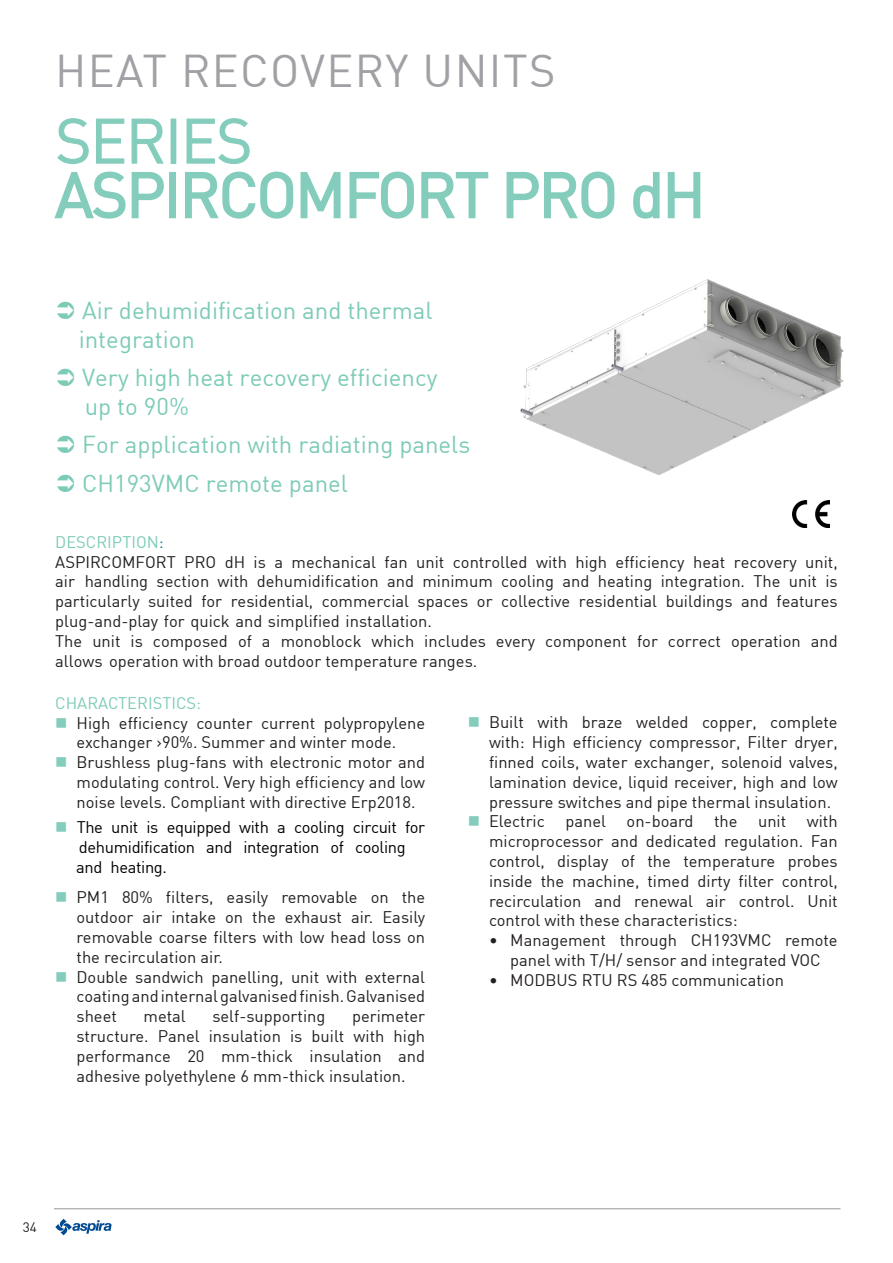
<style>
.page{position:relative;width:893px;height:1263px;background:#fff}
.page>*{position:absolute;margin:0;border:0;box-sizing:border-box;transform-origin:0 0}
.t1{font:61.8px "DIN";letter-spacing:-.025em;color:#84cdbc}
.t2{font:45px "DIN";letter-spacing:.03em;color:#a0a1a5}
.t3{font:24px/28.8px "DIN";color:#7ccbb7}
.Set_VMC{font:16.5px/19.8px "DIN";color:#231f20;text-align:justify}
.t4{font:16.5px/19.8px "DIN";letter-spacing:-.025em;color:#000;text-align:justify}
.Set_INDUSTRIALE{font:16.5px "DIN";color:#7ccbb7}
.t5{font:13.5px "DIN";color:#231f20}
.s1{color:#7ccbb7}
.s2{color:#008797}
.s3{color:#fff}
</style>
<div class="page">
<hr style="left:54px;top:1208px;width:786px;height:1px;background:#939598">
<svg style="left:55px;top:1219px;width:57px;height:16px"></svg>
<svg style="left:57px;top:118px;width:32px;height:46px"></svg>
<svg style="left:96px;top:118px;width:29px;height:46px"></svg>
<svg style="left:131px;top:118px;width:33px;height:46px"></svg>
<div style="left:171px;top:119px;width:5px;height:44px;border:1px solid #84cdbc"></div>
<svg style="left:186px;top:118px;width:64px;height:46px"></svg>
<svg style="left:54px;top:171px;width:110px;height:48px"></svg>
<div style="left:169px;top:172px;width:7px;height:46px;border:2px solid #84cdbc"></div>
<svg style="left:185px;top:171px;width:156px;height:48px"></svg>
<svg style="left:349px;top:171px;width:140px;height:48px"></svg>
<svg style="left:506px;top:171px;width:109px;height:48px"></svg>
<svg style="left:633px;top:172px;width:27px;height:47px"></svg>
<svg style="left:667px;top:172px;width:34px;height:47px"></svg>
<img style="left:792px;top:505px;width:38px;height:22px">
<img style="left:520px;top:279px;width:324px;height:226px">
<p class="t2" style="left:55px;top:43px;width:502px">HEAT RECOVERY UNITS</p>
<p class="t1" style="left:55px;top:102px;width:199px">SERIES</p>
<p class="t1" style="left:55px;top:156px;width:652px">ASPIRCOMFORT PRO dH</p>
<p class="t3" style="left:79px;top:296px;width:355px">Air dehumidification and thermal integration</p>
<p class="t3" style="left:82px;top:363px;width:357px">Very high heat recovery efficiency up to 90%</p>
<p class="t3" style="left:82px;top:425px;width:390px;line-height:38.2px">For application with radiating panels<br>CH193VMC remote panel</p>
<p class="Set_VMC" style="left:55px;top:532px;width:784px;text-align:left"><span class="s1">DESCRIPTION</span><span class="s2">:<br></span>ASPIRCOMFORT PRO dH is a mechanical fan unit controlled with high efficiency heat recovery unit, air handling section with dehumidification and minimum cooling and heating integration. The unit is particularly suited for residential, commercial spaces or collective residential buildings and features plug-and-play for quick and simplified installation.<br>The unit is composed of a monoblock which includes every component for correct operation and allows operation with broad outdoor temperature ranges.</p>
<p class="Set_INDUSTRIALE" style="left:55px;top:693px;width:147px">CHARACTERISTICS:</p>
<p class="Set_VMC" style="left:77px;top:712px;width:350px">High efficiency counter current polypropylene exchanger &gt;90%. Summer and winter mode.</p>
<p class="Set_VMC" style="left:77px;top:752px;width:350px">Brushless plug-fans with electronic motor and modulating control. Very high efficiency and low noise levels. Compliant with directive Erp2018.</p>
<p class="t4" style="left:76px;top:817px;width:351px">The unit is equipped with a cooling circuit for dehumidification and integration of cooling <span class="s3">.. </span>and heating.</p>
<p class="Set_VMC" style="left:77px;top:887px;width:350px">PM1 80% filters, easily removable on the outdoor air intake on the exhaust air. Easily removable coarse filters with low head loss on the recirculation air.</p>
<p class="Set_VMC" style="left:77px;top:966px;width:350px">Double sandwich panelling, unit with external coating and internal galvanised finish. Galvanised sheet</p>
<p class="Set_VMC" style="left:144px;top:1006px;width:44px">metal</p>
<p class="Set_VMC" style="left:212px;top:1006px;width:115px">self-supporting</p>
<p class="Set_VMC" style="left:77px;top:1006px;width:350px;text-indent:276px">perimeter structure. Panel insulation is built with high performance 20 mm-thick insulation and adhesive polyethylene 6 mm-thick insulation.</p>
<p class="Set_VMC" style="left:489px;top:712px;width:350px">Built with braze welded copper, complete with: High efficiency compressor, Filter dryer, finned coils, water exchanger, solenoid valves, lamination device, liquid receiver, high and low pressure switches and pipe thermal insulation.</p>
<p class="Set_VMC" style="left:489px;top:811px;width:350px">Electric panel on-board the unit with microprocessor and dedicated regulation. Fan control, display of the temperature probes inside the machine, timed dirty filter control, recirculation and renewal air control. Unit control with these characteristics:</p>
<p class="Set_VMC" style="left:489px;top:930px;width:350px;text-align:center">• Management through CH193VMC remote panel with T/H/ sensor and integrated VOC</p>
<p class="Set_VMC" style="left:489px;top:969px;width:297px">• MODBUS RTU RS 485 communication</p>
<p class="t5" style="left:23px;top:1219px;width:16px">34</p>
</div>
